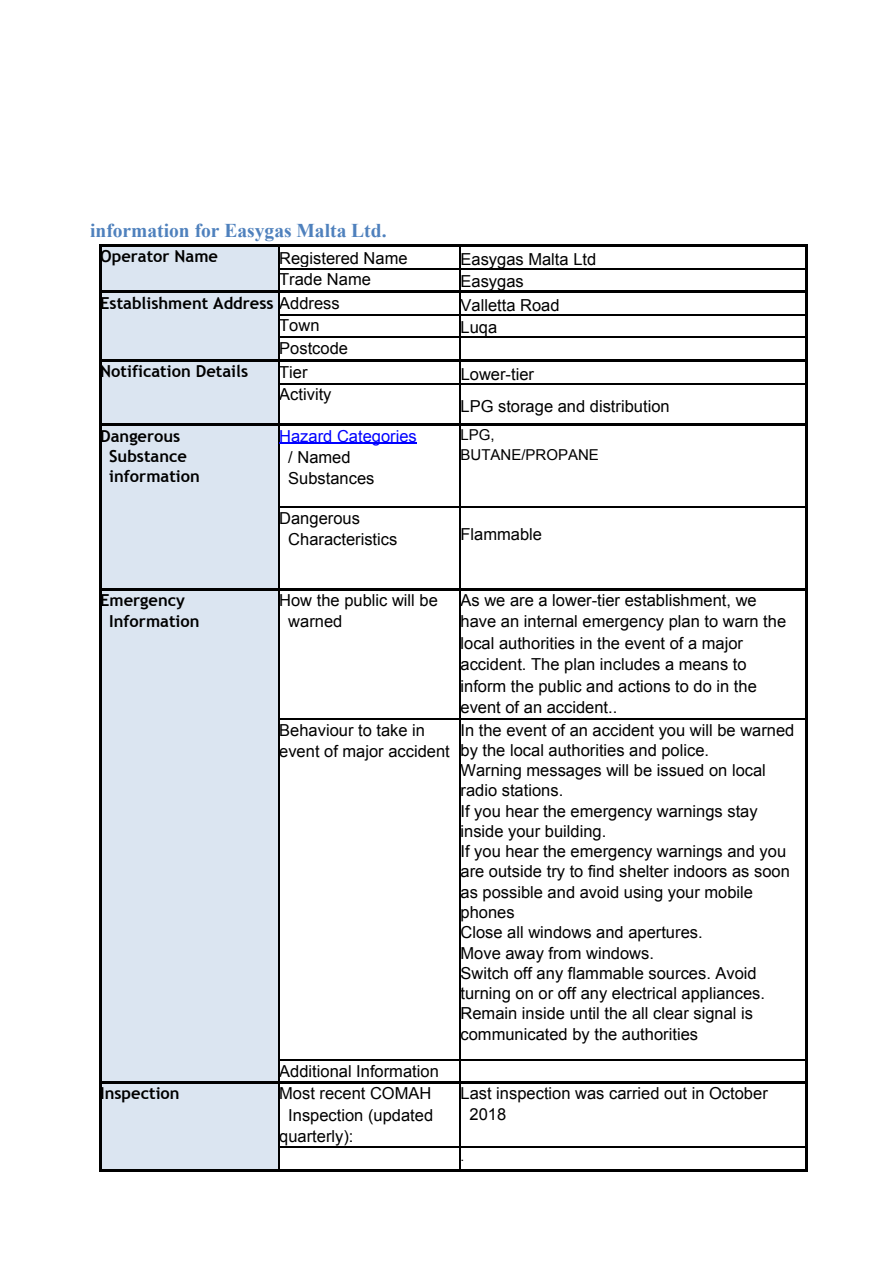
<style>
.page{position:relative;width:894px;height:1265px;background:#fff}
.page>*{position:absolute;margin:0;border:0;box-sizing:border-box;transform-origin:0 0}
.t1{font:700 19.5px "Times New Roman";color:#4f81bd}
.t2{font:16.5px/20.2px "Arial";color:#000}
.t3{font:700 16.5px/20.2px "Trebuchet MS";color:#000}
.t4{font:16.5px "Arial";color:#00f}
.t5{font:15px/19.2px "Arial";color:#000}
.t6{font:13.5px "Arial";color:#000}
.s1{font-family:"Arial";font-weight:400}
</style>
<div class="page">
<div style="left:100px;top:245px;width:178px;height:47px;background:#dbe5f1"></div>
<div style="left:100px;top:292px;width:178px;height:68px;background:#dbe5f1"></div>
<div style="left:100px;top:360px;width:178px;height:64px;background:#dbe5f1"></div>
<div style="left:100px;top:424px;width:178px;height:165px;background:#dbe5f1"></div>
<div style="left:100px;top:589px;width:178px;height:493px;background:#dbe5f1"></div>
<div style="left:100px;top:1082px;width:178px;height:88px;background:#dbe5f1"></div>
<hr style="left:459px;top:1146px;width:2px;height:25px;background:#000">
<hr style="left:459px;top:1146px;width:348px;height:1px;background:#000">
<hr style="left:278px;top:1146px;width:183px;height:1px;background:#000">
<hr style="left:459px;top:1081px;width:2px;height:66px;background:#000">
<hr style="left:278px;top:1081px;width:1px;height:90px;background:#000">
<hr style="left:459px;top:1060px;width:2px;height:23px;background:#000">
<hr style="left:459px;top:1060px;width:348px;height:1px;background:#000">
<hr style="left:278px;top:1060px;width:183px;height:1px;background:#000">
<hr style="left:459px;top:718px;width:2px;height:343px;background:#000">
<hr style="left:459px;top:718px;width:348px;height:1px;background:#000">
<hr style="left:278px;top:718px;width:183px;height:1px;background:#000">
<hr style="left:459px;top:588px;width:2px;height:131px;background:#000">
<hr style="left:278px;top:588px;width:1px;height:495px;background:#000">
<hr style="left:459px;top:507px;width:2px;height:83px;background:#000">
<hr style="left:459px;top:507px;width:348px;height:1px;background:#000">
<hr style="left:278px;top:507px;width:183px;height:1px;background:#000">
<hr style="left:459px;top:423px;width:2px;height:85px;background:#000">
<hr style="left:278px;top:423px;width:1px;height:167px;background:#000">
<hr style="left:459px;top:383px;width:2px;height:43px;background:#000">
<hr style="left:459px;top:383px;width:348px;height:1px;background:#000">
<hr style="left:278px;top:383px;width:183px;height:1px;background:#000">
<hr style="left:459px;top:359px;width:2px;height:25px;background:#000">
<hr style="left:278px;top:359px;width:1px;height:67px;background:#000">
<hr style="left:459px;top:337px;width:2px;height:24px;background:#000">
<hr style="left:459px;top:337px;width:348px;height:1px;background:#000">
<hr style="left:278px;top:337px;width:183px;height:1px;background:#000">
<hr style="left:459px;top:314px;width:2px;height:24px;background:#000">
<hr style="left:459px;top:314px;width:348px;height:1px;background:#000">
<hr style="left:278px;top:314px;width:183px;height:1px;background:#000">
<hr style="left:459px;top:290px;width:2px;height:25px;background:#000">
<hr style="left:459px;top:268px;width:2px;height:25px;background:#000">
<hr style="left:459px;top:268px;width:348px;height:1px;background:#000">
<hr style="left:278px;top:268px;width:183px;height:1px;background:#000">
<svg style="left:278px;top:293px;width:1px;height:66px"></svg>
<hr style="left:459px;top:244px;width:2px;height:25px;background:#000">
<hr style="left:278px;top:244px;width:1px;height:49px;background:#000">
<hr style="left:459px;top:1169px;width:348px;height:2px;background:#000">
<hr style="left:805px;top:1146px;width:2px;height:25px;background:#000">
<hr style="left:278px;top:1169px;width:183px;height:2px;background:#000">
<hr style="left:805px;top:1081px;width:2px;height:66px;background:#000">
<hr style="left:99px;top:1169px;width:180px;height:2px;background:#000">
<hr style="left:99px;top:1081px;width:2px;height:90px;background:#000">
<hr style="left:459px;top:1081px;width:348px;height:2px;background:#000">
<hr style="left:805px;top:1060px;width:2px;height:23px;background:#000">
<hr style="left:278px;top:1081px;width:183px;height:2px;background:#000">
<hr style="left:805px;top:718px;width:2px;height:343px;background:#000">
<hr style="left:805px;top:588px;width:2px;height:131px;background:#000">
<hr style="left:99px;top:1081px;width:180px;height:2px;background:#000">
<hr style="left:99px;top:588px;width:2px;height:495px;background:#000">
<hr style="left:459px;top:588px;width:348px;height:2px;background:#000">
<hr style="left:805px;top:507px;width:2px;height:83px;background:#000">
<hr style="left:278px;top:588px;width:183px;height:2px;background:#000">
<hr style="left:805px;top:423px;width:2px;height:85px;background:#000">
<hr style="left:99px;top:588px;width:180px;height:2px;background:#000">
<hr style="left:99px;top:423px;width:2px;height:167px;background:#000">
<hr style="left:459px;top:423px;width:348px;height:3px;background:#000">
<hr style="left:805px;top:383px;width:2px;height:43px;background:#000">
<hr style="left:278px;top:423px;width:183px;height:3px;background:#000">
<hr style="left:805px;top:359px;width:2px;height:25px;background:#000">
<hr style="left:99px;top:423px;width:180px;height:3px;background:#000">
<hr style="left:99px;top:359px;width:2px;height:67px;background:#000">
<hr style="left:459px;top:359px;width:348px;height:2px;background:#000">
<hr style="left:805px;top:337px;width:2px;height:24px;background:#000">
<hr style="left:278px;top:359px;width:183px;height:2px;background:#000">
<hr style="left:805px;top:314px;width:2px;height:24px;background:#000">
<hr style="left:805px;top:290px;width:2px;height:25px;background:#000">
<hr style="left:99px;top:359px;width:180px;height:2px;background:#000">
<hr style="left:99px;top:290px;width:2px;height:71px;background:#000">
<hr style="left:459px;top:290px;width:348px;height:3px;background:#000">
<hr style="left:805px;top:268px;width:2px;height:25px;background:#000">
<hr style="left:278px;top:290px;width:183px;height:3px;background:#000">
<hr style="left:459px;top:244px;width:348px;height:3px;background:#000">
<hr style="left:805px;top:244px;width:2px;height:25px;background:#000">
<hr style="left:278px;top:244px;width:183px;height:3px;background:#000">
<hr style="left:99px;top:244px;width:180px;height:3px;background:#000">
<hr style="left:99px;top:290px;width:180px;height:3px;background:#000">
<hr style="left:99px;top:244px;width:2px;height:49px;background:#000">
<hr style="left:279px;top:442px;width:138px;height:2px;background:#00f">
<img style="left:445px;top:269px;width:192px;height:1px">
<p class="t1" style="left:90px;top:216px;width:298px">information for Easygas Malta Ltd.</p>
<p class="t3" style="left:100px;top:246px;width:119px">Operator Name</p>
<p class="t2" style="left:279px;top:247px;width:130px">Registered Name</p>
<p class="t2" style="left:461px;top:249px;width:137px">Easygas Malta Ltd</p>
<p class="t2" style="left:279px;top:269px;width:93px">Trade Name</p>
<p class="t2" style="left:461px;top:271px;width:65px">Easygas</p>
<p class="t3" style="left:100px;top:293px;width:241px">Establishment Address <span class="s1">Address</span></p>
<p class="t2" style="left:461px;top:295px;width:101px">Valletta Road</p>
<p class="t2" style="left:279px;top:315px;width:42px">Town</p>
<p class="t2" style="left:461px;top:317px;width:38px">Luqa</p>
<p class="t2" style="left:279px;top:338px;width:70px">Postcode</p>
<p class="t3" style="left:100px;top:361px;width:149px">Notification Details</p>
<p class="t2" style="left:279px;top:362px;width:30px">Tier</p>
<p class="t2" style="left:461px;top:363px;width:75px">Lower-tier</p>
<p class="t2" style="left:279px;top:384px;width:54px">Activity</p>
<p class="t2" style="left:461px;top:396px;width:211px">LPG storage and distribution</p>
<p class="t3" style="left:109px;top:425px;width:92px;text-indent:-9px">Dangerous<br>Substance information</p>
<p class="t4" style="left:279px;top:424px;width:139px">Hazard Categories</p>
<p class="t5" style="left:461px;top:425px;width:140px">LPG,<br>BUTANE/PROPANE</p>
<p class="t2" style="left:288px;top:446px;width:88px;line-height:21.5px">/ Named<br>Substances</p>
<p class="t2" style="left:288px;top:507px;width:111px;line-height:21.5px;text-indent:-9px">Dangerous<br>Characteristics</p>
<p class="t2" style="left:461px;top:523px;width:83px">Flammable</p>
<p class="t3" style="left:109px;top:589px;width:92px;line-height:21.5px;text-indent:-9px">Emergency<br>Information</p>
<p class="t2" style="left:288px;top:589px;width:151px;line-height:21.5px;text-indent:-9px">How the public will be warned</p>
<p class="t2" style="left:461px;top:589px;width:327px;line-height:21.5px">As we are a lower-tier establishment, we have an internal emergency plan to warn the local authorities in the event of a major accident. The plan includes a means to inform the public and actions to do in the event of an accident..</p>
<p class="t2" style="left:279px;top:719px;width:172px;line-height:21.5px">Behaviour to take in event of major accident</p>
<p class="t2" style="left:461px;top:719px;width:335px">In the event of an accident you will be warned by the local authorities and police.<br>Warning messages will be issued on local radio stations.<br>If you hear the emergency warnings stay inside your building.<br>If you hear the emergency warnings and you are outside try to find shelter indoors as soon as possible and avoid using your mobile phones<br>Close all windows and apertures.<br>Move away from windows.<br>Switch off any flammable sources. Avoid turning on or off any electrical appliances.<br>Remain inside until the all clear signal is communicated by the authorities</p>
<p class="t2" style="left:279px;top:1060px;width:161px">Additional Information</p>
<p class="t3" style="left:100px;top:1083px;width:81px">Inspection</p>
<p class="t2" style="left:279px;top:1083px;width:154px">Most recent COMAH</p>
<p class="t2" style="left:288px;top:1104px;width:146px">Inspection (updated</p>
<p class="t2" style="left:279px;top:1126px;width:76px">quarterly):</p>
<p class="t2" style="left:470px;top:1083px;width:300px;text-indent:-9px">Last inspection was carried out in October<br>2018</p>
<p class="t6" style="left:461px;top:1147px;width:5px">.</p>
</div>
